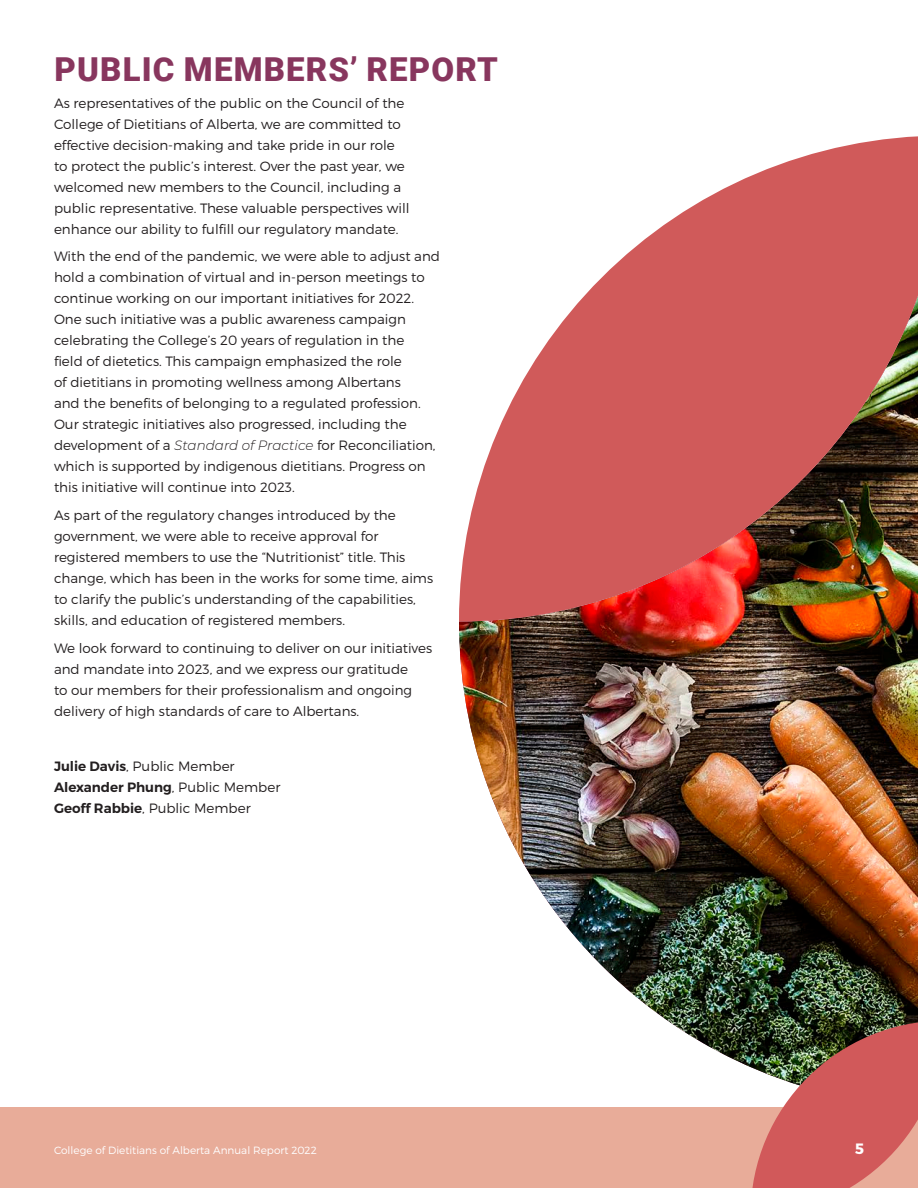
<style>
.page{position:relative;width:918px;height:1188px;background:#fff}
.page>*{position:absolute;margin:0;border:0;box-sizing:border-box;transform-origin:0 0}
.page_header{font:900 33px "Roboto";letter-spacing:.035em;color:#88365e}
.t1{font:700 15px "Montserrat";color:#fff}
.body{font:300 13.5px/21px "Montserrat";color:#231f20}
.t2{font:300 10.5px "Montserrat";color:#fff}
.s1{font-style:italic}
.s2{font-weight:600}
</style>
<div class="page">
<img style="left:459px;top:622px;width:459px;height:446px">
<svg style="left:459px;top:136px;width:459px;height:486px;fill:#d05a5a"></svg>
<div style="left:0;top:1107px;width:918px;height:81px;background:#e8ac99"></div>
<svg style="left:751px;top:1021px;width:167px;height:167px"></svg>
<p class="page_header" style="left:55px;top:46px;width:445px">PUBLIC MEMBERS’ REPORT</p>
<p class="body" style="left:54px;top:92px;width:357px">As representatives of the public on the Council of the College of Dietitians of Alberta, we are committed to effective decision-making and take pride in our role to protect the public’s interest. Over the past year, we welcomed new members to the Council, including a public representative. These valuable perspectives will enhance our ability to fulfill our regulatory mandate.</p>
<p class="body" style="left:54px;top:246px;width:388px">With the end of the pandemic, we were able to adjust and hold a combination of virtual and in-person meetings to continue working on our important initiatives for 2022.<br>One such initiative was a public awareness campaign celebrating the College’s 20 years of regulation in the<br>field of dietetics. This campaign emphasized the role<br>of dietitians in promoting wellness among Albertans<br>and the benefits of belonging to a regulated profession.<br>Our strategic initiatives also progressed, including the development of a <span class="s1">Standard of Practice</span> for Reconciliation, which is supported by indigenous dietitians. Progress on this initiative will continue into 2023.</p>
<p class="body" style="left:54px;top:505px;width:381px">As part of the regulatory changes introduced by the government, we were able to receive approval for registered members to use the “Nutritionist” title. This change, which has been in the works for some time, aims to clarify the public’s understanding of the capabilities, skills, and education of registered members.</p>
<p class="body" style="left:54px;top:637px;width:380px">We look forward to continuing to deliver on our initiatives and mandate into 2023, and we express our gratitude<br>to our members for their professionalism and ongoing delivery of high standards of care to Albertans.</p>
<p class="body" style="left:54px;top:756px;width:228px"><span class="s2">Julie Davis</span>, Public Member<br><span class="s2">Alexander Phung</span>, Public Member<br><span class="s2">Geoff Rabbie</span>, Public Member</p>
<p class="t2" style="left:54px;top:1143px;width:264px">College of Dietitians of Alberta Annual Report 2022</p>
<p class="t1" style="left:855px;top:1139px;width:10px">5</p>
</div>
